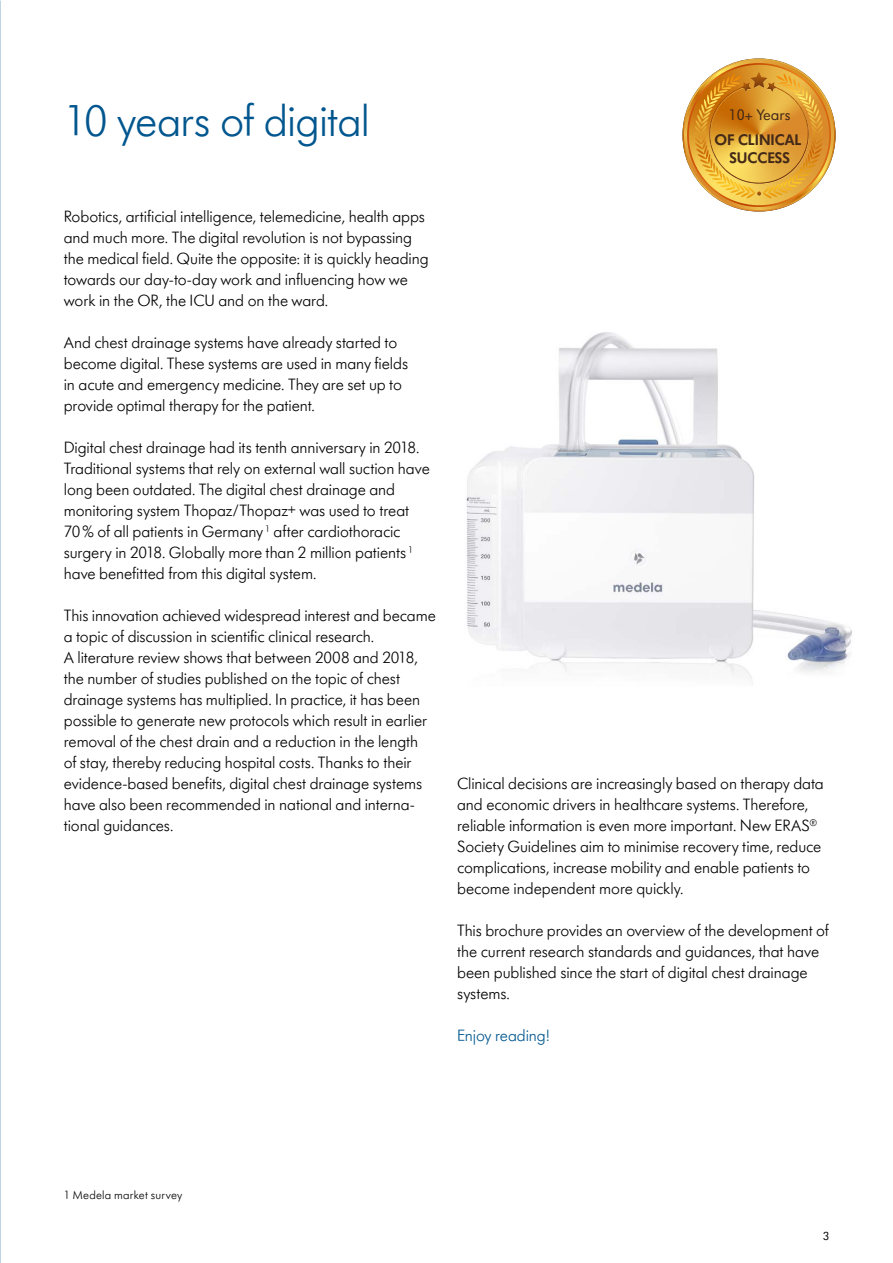
<style>
.page{position:relative;width:893px;height:1263px;background:#fff}
.page>*{position:absolute;margin:0;border:0;box-sizing:border-box;transform-origin:0 0}
.t1{font:300 45px "Futura SB Medela";letter-spacing:-.015em;color:#00568e}
.t2{font:300 16.5px/21px "Futura SB Medela";letter-spacing:-.005em;color:#000}
.t3{font:300 16.5px "Futura SB Medela";letter-spacing:-.005em;color:#00568e}
.t4{font:600 15.9px/18px "Futura SB Medela";color:#432918;text-align:center}
.t5{font:15.9px "Futura SB Medela";color:#432918}
.t6{font:300 12px "Futura SB Medela";letter-spacing:.02em;color:#000}
.t7{font:12px "Futura SB Medela";color:#000}
</style>
<div class="page">
<img style="left:466px;top:332px;width:386px;height:349px">
<svg style="left:682px;top:58px;width:154px;height:154px"></svg>
<svg style="left:684px;top:60px;width:150px;height:150px"></svg>
<svg style="left:687px;top:63px;width:144px;height:144px"></svg>
<svg style="left:689px;top:65px;width:135px;height:134px;background:#e2a844"></svg>
<h1 class="t1" style="left:64px;top:94px;width:308px">10 years of digital</h1>
<p class="t2" style="left:64px;top:206px;width:366px">Robotics, artificial intelligence, telemedicine, health apps and much more. The digital revolution is not bypassing the medical field. Quite the opposite: it is quickly heading towards our day-to-day work and influencing how we work in the OR, the ICU and on the ward.</p>
<p class="t2" style="left:64px;top:332px;width:346px">And chest drainage systems have already started to become digital. These systems are used in many fields in acute and emergency medicine. They are set up to provide optimal therapy for the patient.</p>
<p class="t2" style="left:64px;top:437px;width:367px">Digital chest drainage had its tenth anniversary in 2018.<br>Traditional systems that rely on external wall suction have long been outdated. The digital chest drainage and monitoring system Thopaz/Thopaz+ was used to treat 70% of all patients in Germany <sup>1</sup> after cardiothoracic surgery in 2018. Globally more than 2 million patients <sup>1 </sup>have benefitted from this digital system.</p>
<p class="t2" style="left:64px;top:605px;width:373px">This innovation achieved widespread interest and became a topic of discussion in scientific clinical research.<br>A literature review shows that between 2008 and 2018, the number of studies published on the topic of chest drainage systems has multiplied. In practice, it has been possible to generate new protocols which result in earlier removal of the chest drain and a reduction in the length<br>of stay, thereby reducing hospital costs. Thanks to their evidence-based benefits, digital chest drainage systems have also been recommended in national and interna&shy;tional guidances.</p>
<p class="t5" style="left:729px;top:105px;width:64px">10+ Years</p>
<p class="t4" style="left:714px;top:131px;width:88px">OF CLINICAL<br>SUCCESS</p>
<p class="t2" style="left:457px;top:773px;width:368px">Clinical decisions are increasingly based on therapy data and economic drivers in healthcare systems. Therefore, reliable information is even more important. New ERAS<sup>® </sup>Society Guidelines aim to minimise recovery time, reduce complications, increase mobility and enable patients to become independent more quickly.</p>
<p class="t2" style="left:457px;top:920px;width:373px">This brochure provides an overview of the development of the current research standards and guidances, that have been published since the start of digital chest drainage systems.</p>
<p class="t3" style="left:457px;top:1026px;width:94px">Enjoy reading!</p>
<p class="t6" style="left:64px;top:1188px;width:120px">1 Medela market survey</p>
<p class="t7" style="left:823px;top:1229px;width:8px">3</p>
</div>
